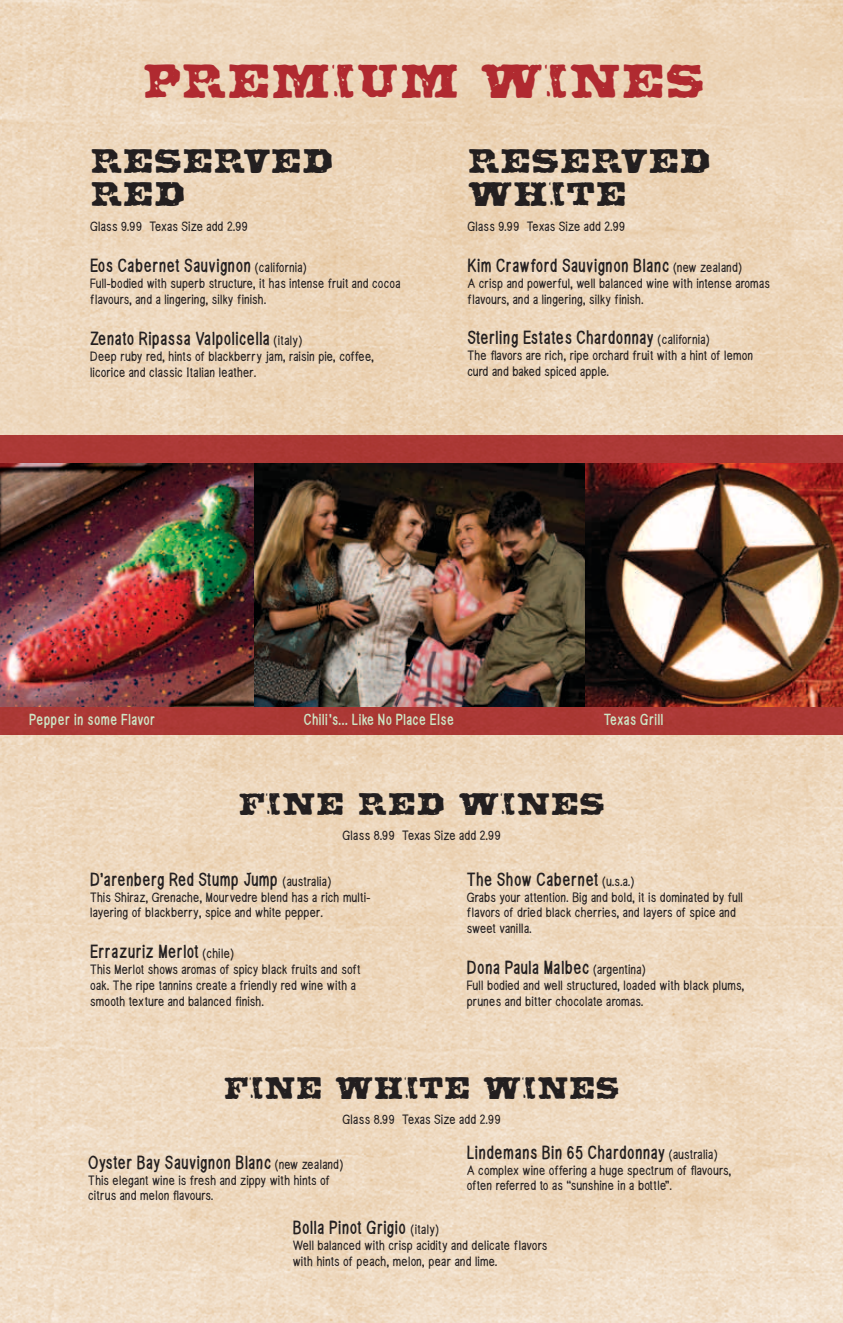
<style>
.page{position:relative;width:843px;height:1323px;background:#fff}
.page>*{position:absolute;margin:0;border:0;box-sizing:border-box;transform-origin:0 0}
.t1{font:46.5px "Muleshoe WF";color:#b02a30}
.t2{font:33.15px/33.2px "Muleshoe WF";color:#231f20}
.t3{font:30.3px "Muleshoe WF";color:#231f20;scale:.93 1}
.t4{font:30.3px "Muleshoe WF";color:#231f20}
.t5{font:800 extra-condensed 21.45px "Write";letter-spacing:.015em;color:#231f20}
.t6{font:800 extra-condensed 18px "Write";letter-spacing:.015em;color:#cde6c6}
.t7{font:700 condensed 15.15px/15.9px "Write";letter-spacing:.015em;color:#231f20}
.s1{font-weight:700;font-stretch:condensed;font-size:15.15px}
</style>
<div class="page">
<img style="left:0;top:0;width:842px;height:1323px">
<div style="left:0;top:435px;width:842px;height:300px;background:#ab3835"></div>
<img style="left:0;top:464px;width:255px;height:242px">
<img style="left:255px;top:464px;width:330px;height:242px">
<img style="left:585px;top:464px;width:257px;height:242px">
<h1 class="t1" style="left:142px;top:65px;width:83px">PREMI</h1>
<h1 class="t1" style="left:356px;top:65px;width:229px">UM WINES</h1>
<h2 class="t2" style="left:90px;top:147px;width:245px">RESERVED<br>RED</h2>
<p class="t7" style="left:90px;top:218px;width:159px">Glass 9.99 Texas Size add 2.99</p>
<h3 class="t5" style="left:90px;top:253px;width:218px">Eos Cabernet Sauvignon <span class="s1">(california)</span></h3>
<p class="t7" style="left:90px;top:275px;width:312px">Full-bodied with superb structure, it has intense fruit and cocoa flavours, and a lingering, silky finish.</p>
<h3 class="t5" style="left:90px;top:326px;width:214px">Zenato Ripassa Valpolicella <span class="s1">(italy)</span></h3>
<p class="t7" style="left:90px;top:349px;width:285px">Deep ruby red, hints of blackberry jam, raisin pie, coffee, licorice and classic Italian leather.</p>
<h2 class="t2" style="left:467px;top:147px;width:245px">RESERVED<br>WHITE</h2>
<p class="t7" style="left:467px;top:218px;width:159px">Glass 9.99 Texas Size add 2.99</p>
<h3 class="t5" style="left:467px;top:253px;width:276px">Kim Crawford Sauvignon Blanc <span class="s1">(new zealand)</span></h3>
<p class="t7" style="left:467px;top:275px;width:304px">A crisp and powerful, well balanced wine with intense aromas flavours, and a lingering, silky finish.</p>
<h3 class="t5" style="left:467px;top:325px;width:244px">Sterling Estates Chardonnay <span class="s1">(california)</span></h3>
<p class="t7" style="left:467px;top:348px;width:287px">The flavors are rich, ripe orchard fruit with a hint of lemon curd and baked spiced apple.</p>
<p class="t6" style="left:29px;top:709px;width:127px">Pepper in some Flavor</p>
<p class="t6" style="left:304px;top:709px;width:152px">Chili’s... Like No Place Else</p>
<p class="t6" style="left:603px;top:709px;width:61px">Texas Grill</p>
<h3 class="t4" style="left:238px;top:793px;width:368px">FINE RED WINES</h3>
<p class="t7" style="left:342px;top:827px;width:159px">Glass 8.99 Texas Size add 2.99</p>
<h3 class="t5" style="left:90px;top:867px;width:242px">D’arenberg Red Stump Jump <span class="s1">(australia)</span></h3>
<p class="t7" style="left:90px;top:889px;width:282px">This Shiraz, Grenache, Mourvedre blend has a rich multi&shy;layering of blackberry, spice and white pepper.</p>
<h3 class="t5" style="left:90px;top:939px;width:145px">Errazuriz Merlot <span class="s1">(chile)</span></h3>
<p class="t7" style="left:90px;top:962px;width:272px">This Merlot shows aromas of spicy black fruits and soft oak. The ripe tannins create a friendly red wine with a smooth texture and balanced finish.</p>
<h3 class="t5" style="left:466px;top:867px;width:169px">The Show Cabernet <span class="s1">(u.s.a.)</span></h3>
<p class="t7" style="left:466px;top:889px;width:277px">Grabs your attention. Big and bold, it is dominated by full flavors of dried black cherries, and layers of spice and sweet vanilla.</p>
<h3 class="t5" style="left:466px;top:955px;width:180px">Dona Paula Malbec <span class="s1">(argentina)</span></h3>
<p class="t7" style="left:466px;top:977px;width:279px">Full bodied and well structured, loaded with black plums, prunes and bitter chocolate aromas.</p>
<h3 class="t3" style="left:224px;top:1077px;width:427px">FINE WHITE WINES</h3>
<p class="t7" style="left:342px;top:1111px;width:159px">Glass 8.99 Texas Size add 2.99</p>
<h3 class="t5" style="left:88px;top:1150px;width:256px">Oyster Bay Sauvignon Blanc <span class="s1">(new zealand)</span></h3>
<p class="t7" style="left:88px;top:1172px;width:243px">This elegant wine is fresh and zippy with hints of citrus and melon flavours.</p>
<h3 class="t5" style="left:466px;top:1140px;width:252px">Lindemans Bin 65 Chardonnay <span class="s1">(australia)</span></h3>
<p class="t7" style="left:466px;top:1162px;width:266px">A complex wine offering a huge spectrum of flavours, often referred to as “sunshine in a bottle”.</p>
<h3 class="t5" style="left:292px;top:1215px;width:148px">Bolla Pinot Grigio <span class="s1">(italy)</span></h3>
<p class="t7" style="left:292px;top:1238px;width:256px">Well balanced with crisp acidity and delicate flavors with hints of peach, melon, pear and lime.</p>
</div>
